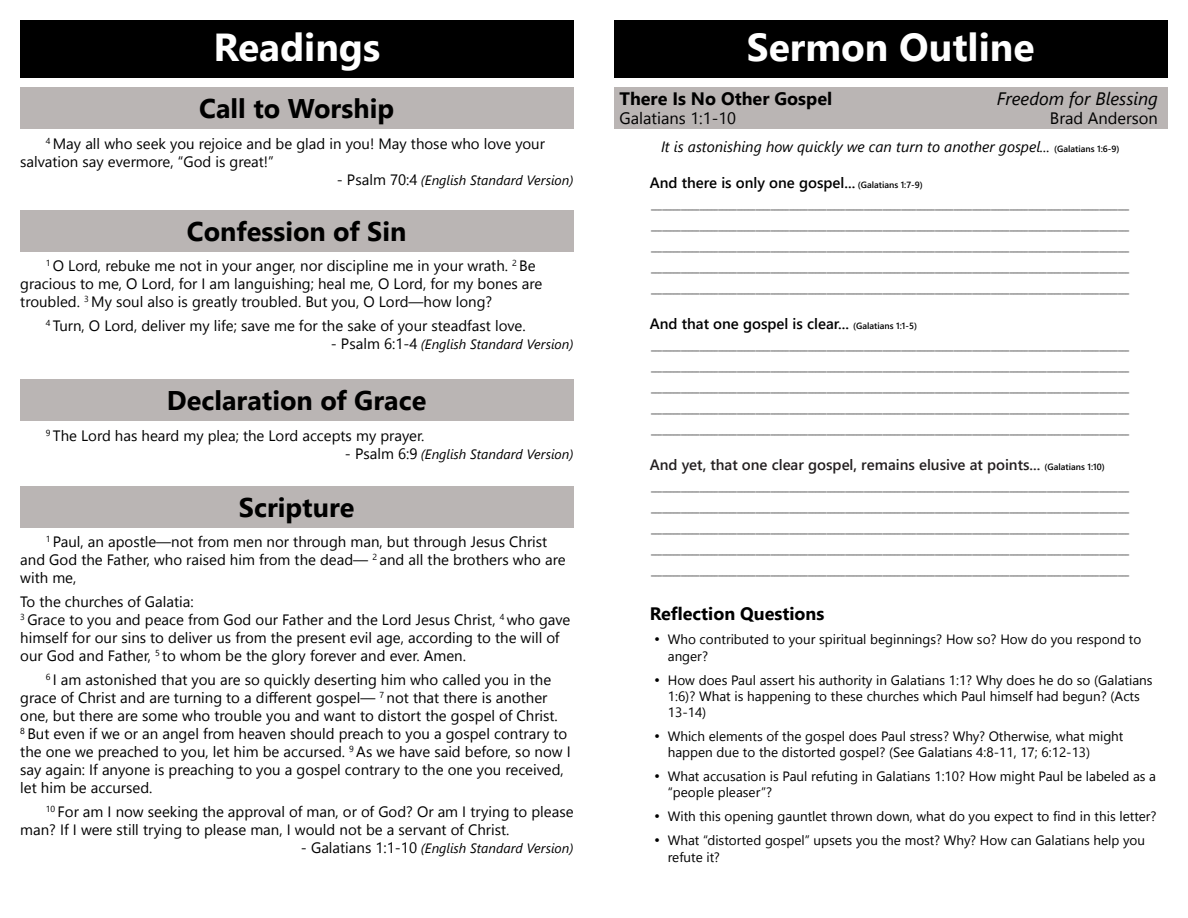
<style>
.page{position:relative;width:1188px;height:918px;background:#fff}
.page>*{position:absolute;margin:0;border:0;box-sizing:border-box;transform-origin:0 0}
.t1{font:700 39px "Segoe UI";color:#fff}
.t2{font:700 27px "Segoe UI";color:#000}
.t3{font:700 18px "Segoe UI";color:#000}
.t4{font:italic 18px "Segoe UI";color:#000}
.t5{font:16.5px "Segoe UI";color:#000}
.t6{font:15px/18px "Segoe UI";color:#000}
.t7{font:600 15px "Segoe UI";color:#000}
.t8{font:italic 15px "Segoe UI";color:#000}
.t9{font:600 15px "Segoe UI";color:#231f20}
.t10{font:13.5px/16.2px "Segoe UI";color:#000}
.t11{font:italic 13.5px "Segoe UI";color:#000}
.t12{font:9px "Segoe UI";color:#000}
.s1{font-weight:600;font-style:normal;font-size:9px}
.s2{font-size:9px}
.s3{font-size:9px;color:#000}
.s4{font-size:15px}
.s5{font-style:normal;font-size:15px}
</style>
<div class="page">
<div style="left:20px;top:20px;width:554px;height:58px;background:#000"></div>
<div style="left:615px;top:20px;width:553px;height:58px;background:#000"></div>
<div style="left:614px;top:87px;width:553px;height:42px;background:#bab5b4"></div>
<div style="left:20px;top:486px;width:553px;height:42px;background:#bab5b4"></div>
<div style="left:20px;top:87px;width:553px;height:42px;background:#bab5b4"></div>
<div style="left:20px;top:380px;width:553px;height:41px;background:#bab5b4"></div>
<div style="left:20px;top:210px;width:553px;height:42px;background:#bab5b4"></div>
<p class="t1" style="left:214px;top:18px;width:168px">Readings</p>
<p class="t1" style="left:747px;top:18px;width:289px">Sermon Outline</p>
<p class="t3" style="left:619px;top:85px;width:214px">There Is No Other Gospel</p>
<p class="t4" style="left:997px;top:86px;width:163px">Freedom for Blessing</p>
<p class="t5" style="left:619px;top:106px;width:118px">Galatians 1:1-10</p>
<p class="t5" style="left:1050px;top:106px;width:110px">Brad Anderson</p>
<p class="t8" style="left:661px;top:137px;width:460px">It is astonishing how quickly we can turn to another gospel... <span class="s1">(Galatians 1:6-9)</span></p>
<p class="t7" style="left:650px;top:172px;width:275px">And there is only one gospel... <span class="s2">(Galatians 1:7-9)</span></p>
<p class="t12" style="left:651px;top:199px;width:480px">________________________________________________________________________________________________________________________________</p>
<p class="t12" style="left:651px;top:220px;width:480px">________________________________________________________________________________________________________________________________</p>
<p class="t12" style="left:651px;top:241px;width:480px">________________________________________________________________________________________________________________________________</p>
<p class="t12" style="left:651px;top:262px;width:480px">________________________________________________________________________________________________________________________________</p>
<p class="t12" style="left:651px;top:283px;width:480px">________________________________________________________________________________________________________________________________</p>
<p class="t7" style="left:650px;top:313px;width:269px">And that one gospel is clear... <span class="s2">(Galatians 1:1-5)</span></p>
<p class="t12" style="left:651px;top:340px;width:480px">________________________________________________________________________________________________________________________________</p>
<p class="t12" style="left:651px;top:361px;width:480px">________________________________________________________________________________________________________________________________</p>
<p class="t12" style="left:651px;top:382px;width:480px">________________________________________________________________________________________________________________________________</p>
<p class="t12" style="left:651px;top:403px;width:480px">________________________________________________________________________________________________________________________________</p>
<p class="t12" style="left:651px;top:424px;width:480px">________________________________________________________________________________________________________________________________</p>
<p class="t9" style="left:650px;top:454px;width:457px">And yet, that one clear gospel, remains elusive at points... <span class="s3">(Galatians 1:10)</span></p>
<p class="t12" style="left:651px;top:481px;width:480px">________________________________________________________________________________________________________________________________</p>
<p class="t12" style="left:651px;top:502px;width:480px">________________________________________________________________________________________________________________________________</p>
<p class="t12" style="left:651px;top:523px;width:480px">________________________________________________________________________________________________________________________________</p>
<p class="t12" style="left:651px;top:544px;width:480px">________________________________________________________________________________________________________________________________</p>
<p class="t12" style="left:651px;top:565px;width:480px">________________________________________________________________________________________________________________________________</p>
<p class="t3" style="left:650px;top:600px;width:176px">Reflection Questions</p>
<p class="t10" style="left:668px;top:631px;width:475px;text-indent:-14px"><span class="s4">•</span> Who contributed to your spiritual beginnings? How so? How do you respond to anger?</p>
<p class="t10" style="left:668px;top:671px;width:486px;text-indent:-14px"><span class="s4">•</span> How does Paul assert his authority in Galatians 1:1? Why does he do so (Galatians<br>1:6)? What is happening to these churches which Paul himself had begun? (Acts<br>13-14)</p>
<p class="t10" style="left:668px;top:728px;width:457px;text-indent:-14px"><span class="s4">•</span> Which elements of the gospel does Paul stress? Why? Otherwise, what might happen due to the distorted gospel? (See Galatians 4:8-11, 17; 6:12-13)</p>
<p class="t10" style="left:668px;top:768px;width:490px;text-indent:-14px"><span class="s4">•</span> What accusation is Paul refuting in Galatians 1:10? How might Paul be labeled as a “people pleaser”?</p>
<p class="t10" style="left:654px;top:808px;width:504px"><span class="s4">•</span> With this opening gauntlet thrown down, what do you expect to find in this letter?</p>
<p class="t10" style="left:668px;top:832px;width:479px;text-indent:-14px"><span class="s4">•</span> What “distorted gospel” upsets you the most? Why? How can Galatians help you refute it?</p>
<p class="t2" style="left:199px;top:88px;width:196px">Call to Worship</p>
<p class="t6" style="left:20px;top:134px;width:526px;text-indent:26px"><sup>4</sup> May all who seek you rejoice and be glad in you! May those who love your salvation say evermore, “God is great!”</p>
<p class="t11" style="left:337px;top:171px;width:238px"><span class="s5">- Psalm 70:4</span> (English Standard Version)</p>
<p class="t2" style="left:187px;top:211px;width:221px">Confession of Sin</p>
<p class="t6" style="left:20px;top:256px;width:524px;text-indent:26px"><sup>1</sup> O Lord, rebuke me not in your anger, nor discipline me in your wrath. <sup>2</sup> Be gracious to me, O Lord, for I am languishing; heal me, O Lord, for my bones are troubled. <sup>3</sup> My soul also is greatly troubled. But you, O Lord—how long?</p>
<p class="t6" style="left:46px;top:316px;width:481px"><sup>4</sup> Turn, O Lord, deliver my life; save me for the sake of your steadfast love.</p>
<p class="t11" style="left:331px;top:335px;width:244px"><span class="s5">- Psalm 6:1-4</span> (English Standard Version)</p>
<p class="t2" style="left:167px;top:380px;width:261px">Declaration of Grace</p>
<p class="t6" style="left:46px;top:426px;width:380px"><sup>9</sup> The Lord has heard my plea; the Lord accepts my prayer.</p>
<p class="t11" style="left:345px;top:445px;width:230px"><span class="s5">- Psalm 6:9</span> (English Standard Version)</p>
<p class="t2" style="left:239px;top:487px;width:117px">Scripture</p>
<p class="t6" style="left:20px;top:532px;width:547px;text-indent:26px"><sup>1</sup> Paul, an apostle—not from men nor through man, but through Jesus Christ and God the Father, who raised him from the dead— <sup>2</sup> and all the brothers who are with me,</p>
<p class="t6" style="left:20px;top:592px;width:175px">To the churches of Galatia:</p>
<p class="t6" style="left:20px;top:610px;width:552px"><sup>3</sup> Grace to you and peace from God our Father and the Lord Jesus Christ, <sup>4</sup> who gave himself for our sins to deliver us from the present evil age, according to the will of our God and Father, <sup>5</sup> to whom be the glory forever and ever. Amen.</p>
<p class="t6" style="left:20px;top:670px;width:539px;text-indent:26px"><sup>6</sup> I am astonished that you are so quickly deserting him who called you in the grace of Christ and are turning to a different gospel— <sup>7</sup> not that there is another one, but there are some who trouble you and want to distort the gospel of Christ.</p>
<p class="t6" style="left:20px;top:724px;width:552px"><sup>8</sup> But even if we or an angel from heaven should preach to you a gospel contrary to the one we preached to you, let him be accursed. <sup>9</sup> As we have said before, so now I say again: If anyone is preaching to you a gospel contrary to the one you received, let him be accursed.</p>
<p class="t6" style="left:20px;top:802px;width:555px;text-indent:26px"><sup>10</sup> For am I now seeking the approval of man, or of God? Or am I trying to please man? If I were still trying to please man, I would not be a servant of Christ.</p>
<p class="t11" style="left:301px;top:839px;width:274px"><span class="s5">- Galatians 1:1-10</span> (English Standard Version)</p>
</div>
